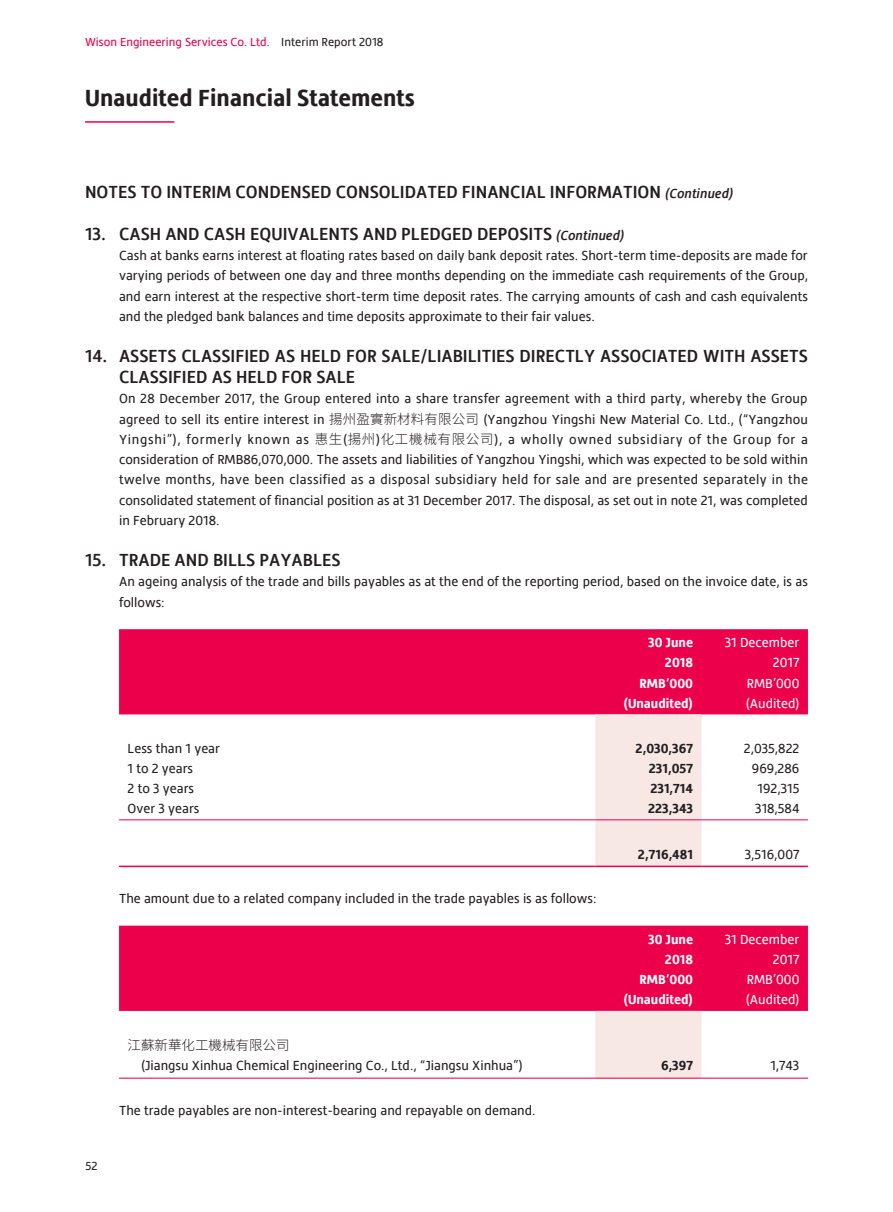
<style>
.page{position:relative;width:893px;height:1212px;background:#fff}
.page>*{position:absolute;margin:0;border:0;box-sizing:border-box;transform-origin:0 0}
.t1{font:700 24px "Hedley New";color:#231f20}
.t2{font:500 18px/21px "Hedley New";color:#231f20}
.t3{font:13.5px/20.2px "Hedley New";color:#231f20;text-align:justify}
.t4{font:13.5px "Hedley New";color:#fff}
.t5{font:700 13.5px "Hedley New";color:#fff}
.t6{font:700 13.5px "Hedley New";color:#231f20}
.t7{font:300 13.5px "Noto Sans CJ Ksc";color:#231f20}
.t8{font:12px "Hedley New";color:#ec004b}
.t9{font:12px "Hedley New";color:#231f20}
.s1{color:#231f20}
.s2{font-style:italic;font-size:13.5px}
.s3{font-family:"Noto Sans CJ Ksc";font-weight:300}
</style>
<div class="page">
<hr style="left:85px;top:121px;width:89px;height:2px;background:#ec004b">
<div style="left:119px;top:629px;width:689px;height:85px;background:#ec004b"></div>
<div style="left:595px;top:714px;width:107px;height:151px;background:#f8e8e5"></div>
<hr style="left:119px;top:819px;width:476px;height:1px;background:#ec004b">
<hr style="left:595px;top:819px;width:107px;height:1px;background:#ec004b">
<hr style="left:702px;top:819px;width:106px;height:1px;background:#ec004b">
<hr style="left:119px;top:865px;width:476px;height:2px;background:#ec004b">
<hr style="left:595px;top:865px;width:107px;height:2px;background:#ec004b">
<hr style="left:702px;top:865px;width:106px;height:2px;background:#ec004b">
<div style="left:119px;top:926px;width:689px;height:85px;background:#ec004b"></div>
<div style="left:595px;top:1011px;width:107px;height:66px;background:#f8e8e5"></div>
<hr style="left:119px;top:1077px;width:476px;height:2px;background:#ec004b">
<hr style="left:595px;top:1077px;width:107px;height:2px;background:#ec004b">
<hr style="left:702px;top:1077px;width:106px;height:2px;background:#ec004b">
<p class="t8" style="left:85px;top:35px;width:300px">Wison Engineering Services Co. Ltd. <span class="s1">Interim Report 2018</span></p>
<h1 class="t1" style="left:85px;top:84px;width:331px">Unaudited Financial Statements</h1>
<h2 class="t2" style="left:85px;top:181px;width:650px">NOTES TO INTERIM CONDENSED CONSOLIDATED FINANCIAL INFORMATION <span class="s2">(Continued)</span></h2>
<h2 class="t2" style="left:85px;top:223px;width:541px">13. CASH AND CASH EQUIVALENTS AND PLEDGED DEPOSITS <span class="s2">(Continued)</span></h2>
<p class="t3" style="left:119px;top:245px;width:690px">Cash at banks earns interest at floating rates based on daily bank deposit rates. Short-term time-deposits are made for varying periods of between one day and three months depending on the immediate cash requirements of the Group, and earn interest at the respective short-term time deposit rates. The carrying amounts of cash and cash equivalents and the pledged bank balances and time deposits approximate to their fair values.</p>
<h2 class="t2" style="left:119px;top:345px;width:690px;text-indent:-34px">14. ASSETS CLASSIFIED AS HELD FOR SALE/LIABILITIES DIRECTLY ASSOCIATED WITH ASSETS<br>CLASSIFIED AS HELD FOR SALE</h2>
<p class="t3" style="left:119px;top:389px;width:690px">On 28 December 2017, the Group entered into a share transfer agreement with a third party, whereby the Group agreed to sell its entire interest in <span class="s3">揚州盈實新材料有限公司</span> (Yangzhou Yingshi New Material Co. Ltd., (“Yangzhou Yingshi”), formerly known as <span class="s3">惠生</span>(<span class="s3">揚州</span>)<span class="s3">化工機械有限公司</span>), a wholly owned subsidiary of the Group for a consideration of RMB86,070,000. The assets and liabilities of Yangzhou Yingshi, which was expected to be sold within twelve months, have been classified as a disposal subsidiary held for sale and are presented separately in the consolidated statement of financial position as at 31 December 2017. The disposal, as set out in note 21, was completed in February 2018.</p>
<h2 class="t2" style="left:85px;top:549px;width:257px">15. TRADE AND BILLS PAYABLES</h2>
<p class="t3" style="left:119px;top:572px;width:690px">An ageing analysis of the trade and bills payables as at the end of the reporting period, based on the invoice date, is as follows:</p>
<p class="t5" style="left:648px;top:635px;width:46px">30 June</p>
<p class="t4" style="left:725px;top:635px;width:76px">31 December</p>
<p class="t5" style="left:665px;top:655px;width:30px">2018</p>
<p class="t4" style="left:773px;top:655px;width:28px">2017</p>
<p class="t5" style="left:640px;top:675px;width:55px">RMB’000</p>
<p class="t4" style="left:747px;top:675px;width:54px">RMB’000</p>
<p class="t5" style="left:623px;top:696px;width:71px">(Unaudited)</p>
<p class="t4" style="left:746px;top:696px;width:55px">(Audited)</p>
<p class="t3" style="left:128px;top:738px;width:94px">Less than 1 year</p>
<p class="t6" style="left:636px;top:740px;width:59px">2,030,367</p>
<p class="t3" style="left:744px;top:738px;width:57px">2,035,822</p>
<p class="t3" style="left:128px;top:758px;width:67px">1 to 2 years</p>
<p class="t6" style="left:649px;top:761px;width:46px">231,057</p>
<p class="t3" style="left:752px;top:758px;width:49px">969,286</p>
<p class="t3" style="left:128px;top:778px;width:68px">2 to 3 years</p>
<p class="t6" style="left:650px;top:781px;width:44px">231,714</p>
<p class="t3" style="left:758px;top:778px;width:43px">192,315</p>
<p class="t3" style="left:128px;top:799px;width:73px">Over 3 years</p>
<p class="t6" style="left:648px;top:801px;width:47px">223,343</p>
<p class="t3" style="left:755px;top:799px;width:46px">318,584</p>
<p class="t6" style="left:638px;top:846px;width:57px">2,716,481</p>
<p class="t3" style="left:745px;top:844px;width:56px">3,516,007</p>
<p class="t3" style="left:119px;top:888px;width:479px">The amount due to a related company included in the trade payables is as follows:</p>
<p class="t5" style="left:648px;top:931px;width:46px">30 June</p>
<p class="t4" style="left:725px;top:931px;width:76px">31 December</p>
<p class="t5" style="left:665px;top:952px;width:30px">2018</p>
<p class="t4" style="left:773px;top:952px;width:28px">2017</p>
<p class="t5" style="left:640px;top:972px;width:55px">RMB’000</p>
<p class="t4" style="left:747px;top:972px;width:54px">RMB’000</p>
<p class="t5" style="left:623px;top:992px;width:71px">(Unaudited)</p>
<p class="t4" style="left:746px;top:992px;width:55px">(Audited)</p>
<p class="t7" style="left:128px;top:1037px;width:163px">江蘇新華化工機械有限公司</p>
<p class="t3" style="left:141px;top:1055px;width:383px">(Jiangsu Xinhua Chemical Engineering Co., Ltd., “Jiangsu Xinhua”)</p>
<p class="t6" style="left:661px;top:1058px;width:34px">6,397</p>
<p class="t3" style="left:770px;top:1055px;width:31px">1,743</p>
<p class="t3" style="left:119px;top:1100px;width:418px">The trade payables are non-interest-bearing and repayable on demand.</p>
<p class="t9" style="left:85px;top:1159px;width:14px">52</p>
</div>
